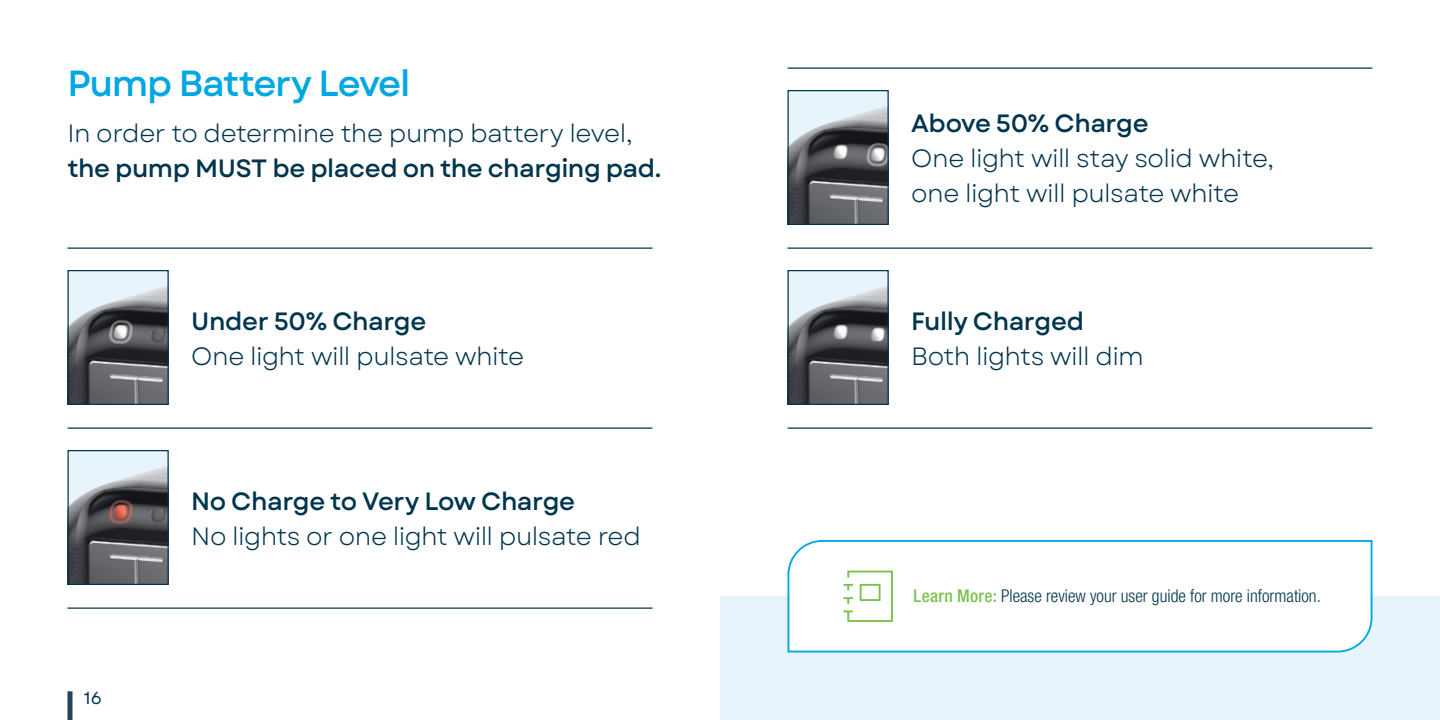
<style>
.page{position:relative;width:1440px;height:720px;background:#fff}
.page>*{position:absolute;margin:0;border:0;box-sizing:border-box;transform-origin:0 0}
.t1{font:500 36.25px "Garet";letter-spacing:-.035em;color:#00a7e3}
.t2{font:25px/35px "Garet";letter-spacing:-.025em;color:#01354e}
.t3{font:500 25px "Garet";letter-spacing:-.02em;color:#01354e}
.t4{font:300 condensed 17.5px "Helvetica Neue LT Pro";color:#01354e}
.t5{font:17.5px "Garet";color:#01354e}
.s1{font-weight:500;color:#7ac24d}
</style>
<div class="page">
<div style="left:720px;top:596px;width:720px;height:124px;background:#e8f4fb"></div>
<hr style="left:68px;top:428px;width:584px;height:1px;background:#01354e">
<hr style="left:68px;top:248px;width:584px;height:1px;background:#01354e">
<hr style="left:68px;top:608px;width:584px;height:1px;background:#01354e">
<hr style="left:788px;top:68px;width:584px;height:1px;background:#01354e">
<hr style="left:788px;top:248px;width:584px;height:1px;background:#01354e">
<hr style="left:788px;top:428px;width:584px;height:1px;background:#01354e">
<img style="left:70px;top:452px;width:97px;height:131px">
<div style="left:68px;top:450px;width:101px;height:135px;border:1px solid #01354e"></div>
<img style="left:70px;top:272px;width:97px;height:131px">
<div style="left:68px;top:270px;width:101px;height:135px;border:1px solid #01354e"></div>
<img style="left:790px;top:92px;width:97px;height:131px">
<div style="left:788px;top:90px;width:101px;height:135px;border:1px solid #01354e"></div>
<img style="left:790px;top:272px;width:97px;height:131px">
<div style="left:788px;top:270px;width:101px;height:135px;border:1px solid #01354e"></div>
<hr style="left:68px;top:691px;width:4px;height:29px;background:#23435b">
<div style="left:787px;top:540px;width:586px;height:113px;background:#fff"></div>
<svg style="left:842px;top:570px;width:52px;height:53px"></svg>
<h1 class="t1" style="left:68px;top:61px;width:344px">Pump Battery Level</h1>
<p class="t2" style="left:68px;top:117px;width:567px">In order to determine the pump battery level,</p>
<p class="t3" style="left:68px;top:153px;width:596px">the pump MUST be placed on the charging pad.</p>
<p class="t3" style="left:191px;top:306px;width:237px">Under 50% Charge</p>
<p class="t2" style="left:191px;top:339px;width:335px">One light will pulsate white</p>
<p class="t5" style="left:84px;top:687px;width:20px">16</p>
<p class="t3" style="left:191px;top:486px;width:385px">No Charge to Very Low Charge</p>
<p class="t2" style="left:191px;top:519px;width:451px">No lights or one light will pulsate red</p>
<p class="t3" style="left:911px;top:108px;width:239px">Above 50% Charge</p>
<p class="t2" style="left:911px;top:142px;width:364px">One light will stay solid white, one light will pulsate white</p>
<p class="t3" style="left:911px;top:306px;width:174px">Fully Charged</p>
<p class="t2" style="left:911px;top:339px;width:234px">Both lights will dim</p>
<p class="t4" style="left:913px;top:586px;width:409px"><span class="s1">Learn More:</span> Please review your user guide for more information.</p>
</div>
